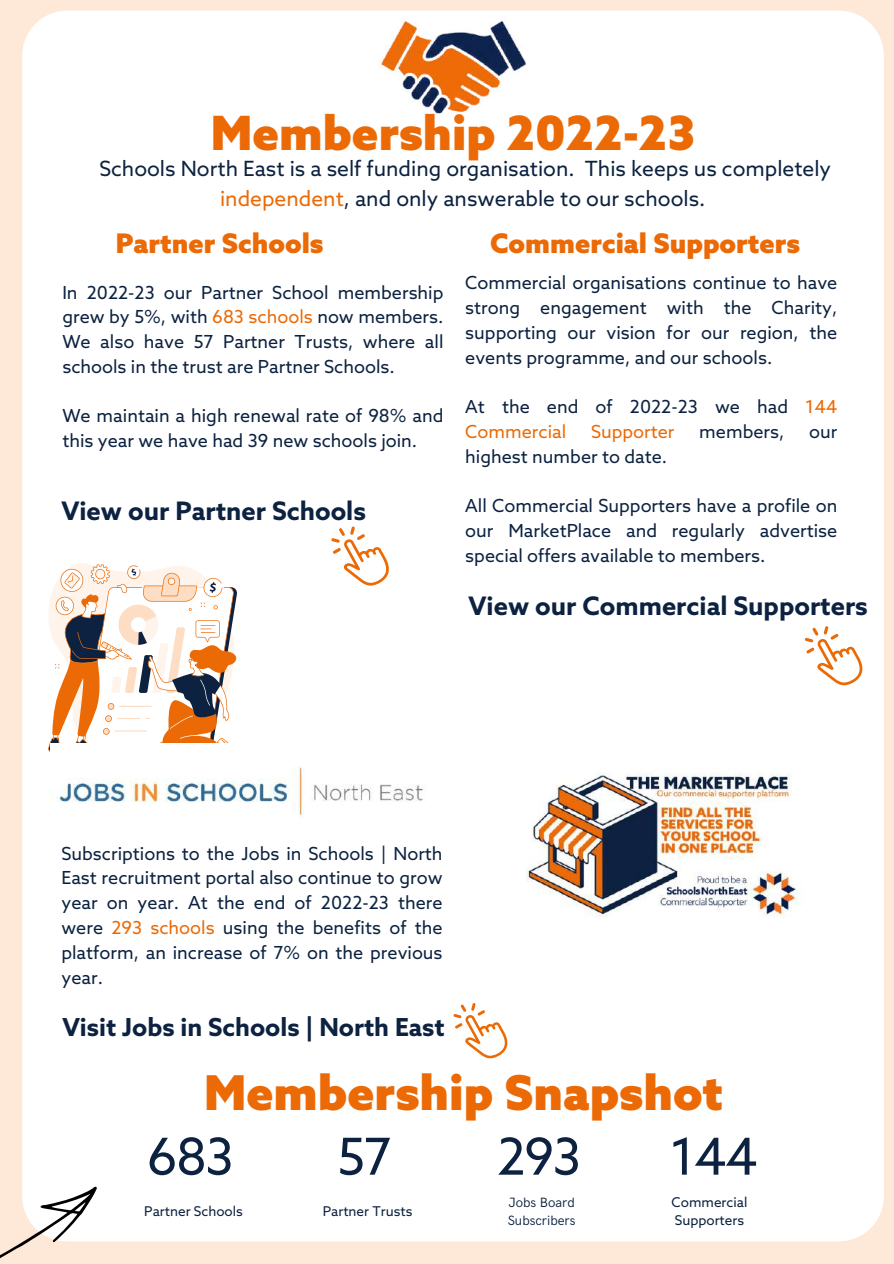
<style>
.page{position:relative;width:894px;height:1264px;background:#fff}
.page>*{position:absolute;margin:0;border:0;box-sizing:border-box;transform-origin:0 0}
.t1{font:51px "Azo Sans";letter-spacing:-.03em;color:#0c2240}
.t2{font:900 48px "Azo Sans";color:#ec6a05}
.t3{font:900 47.25px "Azo Sans";color:#ec6a05}
.t4{font:900 27px "Azo Sans";color:#ec6a05}
.t5{font:700 25.5px "Azo Sans";color:#0c2240}
.t6{font:700 24.75px "Azo Sans";color:#0c2240}
.t7{font:21px/29.2px "Azo Sans";color:#0c2240;text-align:center}
.t8{font:18px/24.8px "Azo Sans";color:#0c2240;text-align:justify}
.t9{font:18px "Azo Sans";color:#ec6a05}
.t10{font:13.5px/18px "Azo Sans";color:#0c2240}
.t11{font:13.5px/18px "HK Grotesk";color:#0c2240}
.s1{color:#ec6a05}
</style>
<div class="page">
<div style="left:0;top:0;width:893px;height:1263px;background:#fee8d7"></div>
<div style="left:22px;top:11px;width:861px;height:1230px;background:#fff"></div>
<svg style="left:0;top:1142px;width:109px;height:117px"></svg>
<svg style="left:44px;top:558px;width:195px;height:205px;background:#e4cebe"></svg>
<img style="left:526px;top:767px;width:278px;height:156px">
<svg style="left:330px;top:526px;width:59px;height:60px;background:#fbe5d3"></svg>
<svg style="left:804px;top:626px;width:58px;height:59px;background:#fbe4d2"></svg>
<svg style="left:453px;top:1003px;width:55px;height:55px;background:#fbe4d2"></svg>
<img style="left:50px;top:744px;width:384px;height:94px">
<img style="left:367px;top:17px;width:172px;height:104px">
<h3 class="t3" style="left:211px;top:109px;width:486px">Membership 2022-23</h3>
<p class="t7" style="left:99px;top:156px;width:733px">Schools North East is a self funding organisation. This keeps us completely <span class="s1">independent</span>, and only answerable to our schools.</p>
<h3 class="t4" style="left:116px;top:230px;width:209px">Partner Schools</h3>
<p class="t8" style="left:62px;top:281px;width:382px">In 2022-23 our Partner School membership grew by 5%, with <span class="s1">683 schools</span> now members.<br>We also have 57 Partner Trusts, where all schools in the trust are Partner Schools.</p>
<p class="t8" style="left:62px;top:405px;width:382px">We maintain a high renewal rate of 98% and this year we have had 39 new schools join.</p>
<h3 class="t4" style="left:490px;top:230px;width:311px">Commercial Supporters</h3>
<p class="t8" style="left:465px;top:272px;width:373px">Commercial organisations continue to have strong engagement with the Charity, supporting our vision for our region, the events programme, and our schools.</p>
<p class="t8" style="left:465px;top:396px;width:373px">At the end of 2022-23 we had <span class="s1">144<br>Commercial</span></p>
<p class="t9" style="left:591px;top:422px;width:85px">Supporter</p>
<p class="t8" style="left:699px;top:421px;width:87px">members,</p>
<p class="t8" style="left:809px;top:421px;width:30px">our</p>
<p class="t8" style="left:465px;top:445px;width:203px">highest number to date.</p>
<p class="t8" style="left:465px;top:495px;width:373px">All Commercial Supporters have a profile on our MarketPlace and regularly advertise special offers available to members.</p>
<h3 class="t5" style="left:61px;top:497px;width:306px">View our Partner Schools</h3>
<h3 class="t5" style="left:468px;top:593px;width:401px">View our Commercial Supporters</h3>
<p class="t8" style="left:61px;top:842px;width:382px">Subscriptions to the Jobs in Schools | North East recruitment portal also continue to grow year on year. At the end of 2022-23 there were <span class="s1">293 schools</span> using the benefits of the platform, an increase of 7% on the previous year.</p>
<h3 class="t6" style="left:62px;top:1013px;width:383px">Visit Jobs in Schools | North East</h3>
<h2 class="t2" style="left:204px;top:1068px;width:520px">Membership Snapshot</h2>
<h1 class="t1" style="left:147px;top:1123px;width:88px">683</h1>
<p class="t10" style="left:144px;top:1202px;width:100px">Partner Schools</p>
<h1 class="t1" style="left:337px;top:1123px;width:56px">57</h1>
<p class="t10" style="left:323px;top:1202px;width:91px">Partner Trusts</p>
<h1 class="t1" style="left:497px;top:1123px;width:85px">293</h1>
<p class="t11" style="left:507px;top:1194px;width:69px">Jobs Board<br>Subscribers</p>
<h1 class="t1" style="left:669px;top:1123px;width:90px">144</h1>
<p class="t10" style="left:671px;top:1193px;width:77px">Commercial<br>Supporters</p>
</div>
